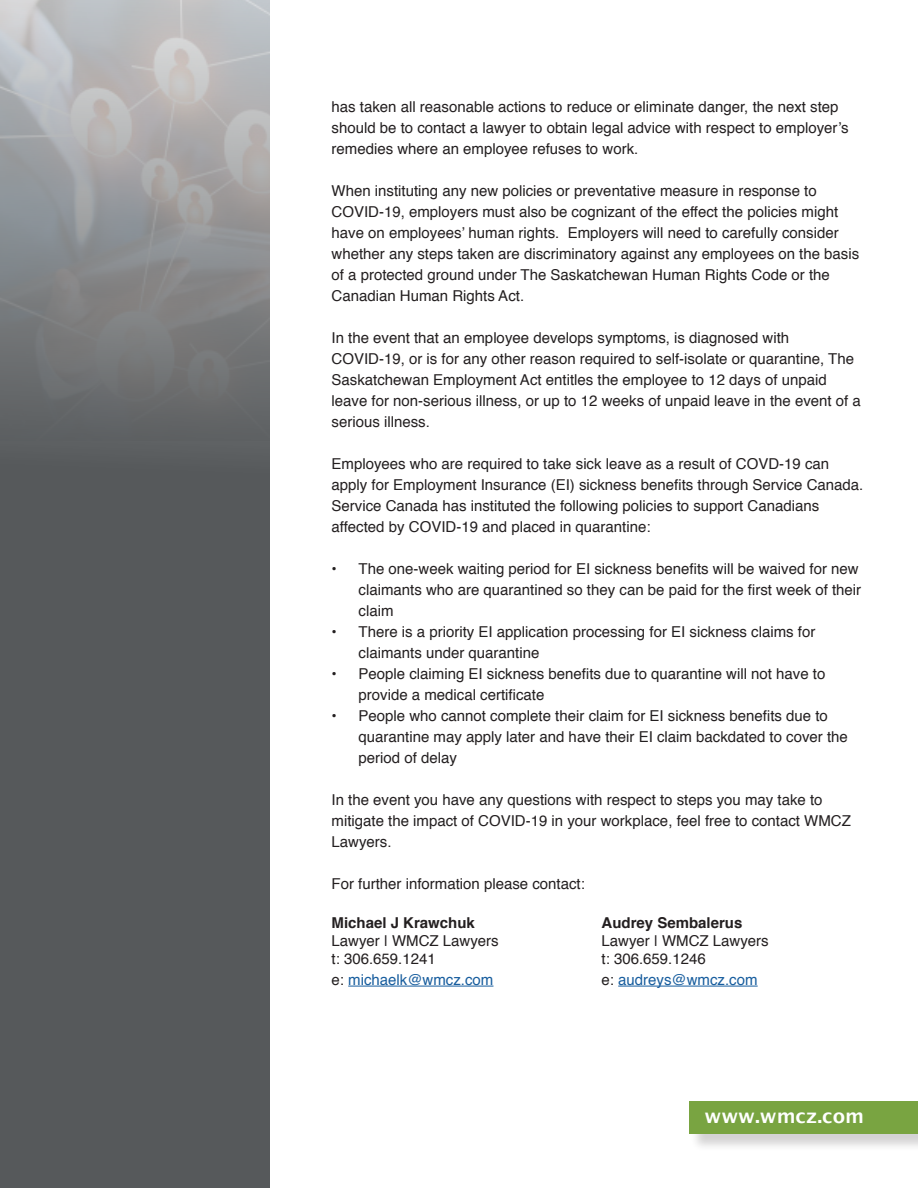
<style>
.page{position:relative;width:918px;height:1188px;background:#fff}
.page>*{position:absolute;margin:0;border:0;box-sizing:border-box;transform-origin:0 0}
.t1{font:700 19.5px "Lucida Grande";color:#fff}
.t2{font:15px/21px "Helvetica";color:#231f20}
.t3{font:15px "Helvetica";color:#175d9e}
.t4{font:700 15px "Helvetica";color:#231f20}
.s1{color:#231f20}
</style>
<div class="page">
<svg style="left:0;top:0;width:270px;height:1188px;background:#6d6f71"></svg>
<div style="left:690px;top:1103px;width:228px;height:49px;background:#231f20;opacity:.2"></div>
<div style="left:689px;top:1102px;width:229px;height:32px;background:#79a441"></div>
<hr style="left:348px;top:986px;width:145px;height:1px;background:#175d9e">
<hr style="left:618px;top:986px;width:140px;height:1px;background:#175d9e">
<p class="t2" style="left:332px;top:97px;width:519px">has taken all reasonable actions to reduce or eliminate danger, the next step should be to contact a lawyer to obtain legal advice with respect to employer’s remedies where an employee refuses to work.</p>
<p class="t2" style="left:332px;top:181px;width:529px">When instituting any new policies or preventative measure in response to COVID-19, employers must also be cognizant of the effect the policies might have on employees’ human rights. Employers will need to carefully consider whether any steps taken are discriminatory against any employees on the basis of a protected ground under The Saskatchewan Human Rights Code or the Canadian Human Rights Act.</p>
<p class="t2" style="left:332px;top:328px;width:531px">In the event that an employee develops symptoms, is diagnosed with COVID-19, or is for any other reason required to self-isolate or quarantine, The Saskatchewan Employment Act entitles the employee to 12 days of unpaid leave for non-serious illness, or up to 12 weeks of unpaid leave in the event of a serious illness.</p>
<p class="t2" style="left:332px;top:454px;width:533px">Employees who are required to take sick leave as a result of COVD-19 can apply for Employment Insurance (EI) sickness benefits through Service Canada.<br>Service Canada has instituted the following policies to support Canadians affected by COVID-19 and placed in quarantine:</p>
<p class="t2" style="left:359px;top:559px;width:504px;text-indent:-27px">• The one-week waiting period for EI sickness benefits will be waived for new claimants who are quarantined so they can be paid for the first week of their claim</p>
<p class="t2" style="left:359px;top:622px;width:458px;text-indent:-27px">• There is a priority EI application processing for EI sickness claims for claimants under quarantine</p>
<p class="t2" style="left:359px;top:664px;width:468px;text-indent:-27px">• People claiming EI sickness benefits due to quarantine will not have to provide a medical certificate</p>
<p class="t2" style="left:359px;top:706px;width:491px;text-indent:-27px">• People who cannot complete their claim for EI sickness benefits due to quarantine may apply later and have their EI claim backdated to cover the period of delay</p>
<p class="t2" style="left:332px;top:790px;width:521px">In the event you have any questions with respect to steps you may take to mitigate the impact of COVID-19 in your workplace, feel free to contact WMCZ<br>Lawyers.</p>
<p class="t2" style="left:332px;top:874px;width:255px">For further information please contact:</p>
<p class="t4" style="left:332px;top:911px;width:145px">Michael J Krawchuk</p>
<p class="t4" style="left:602px;top:911px;width:142px">Audrey Sembalerus</p>
<p class="t2" style="left:332px;top:931px;width:169px">Lawyer | WMCZ Lawyers</p>
<p class="t2" style="left:602px;top:931px;width:169px">Lawyer | WMCZ Lawyers</p>
<p class="t2" style="left:332px;top:949px;width:106px">t: 306.659.1241</p>
<p class="t2" style="left:602px;top:949px;width:106px">t: 306.659.1246</p>
<p class="t3" style="left:332px;top:968px;width:163px"><span class="s1">e:</span> michaelk@wmcz.com</p>
<p class="t3" style="left:602px;top:968px;width:158px"><span class="s1">e:</span> audreys@wmcz.com</p>
<p class="t1" style="left:705px;top:1100px;width:161px">www.wmcz.com</p>
</div>
